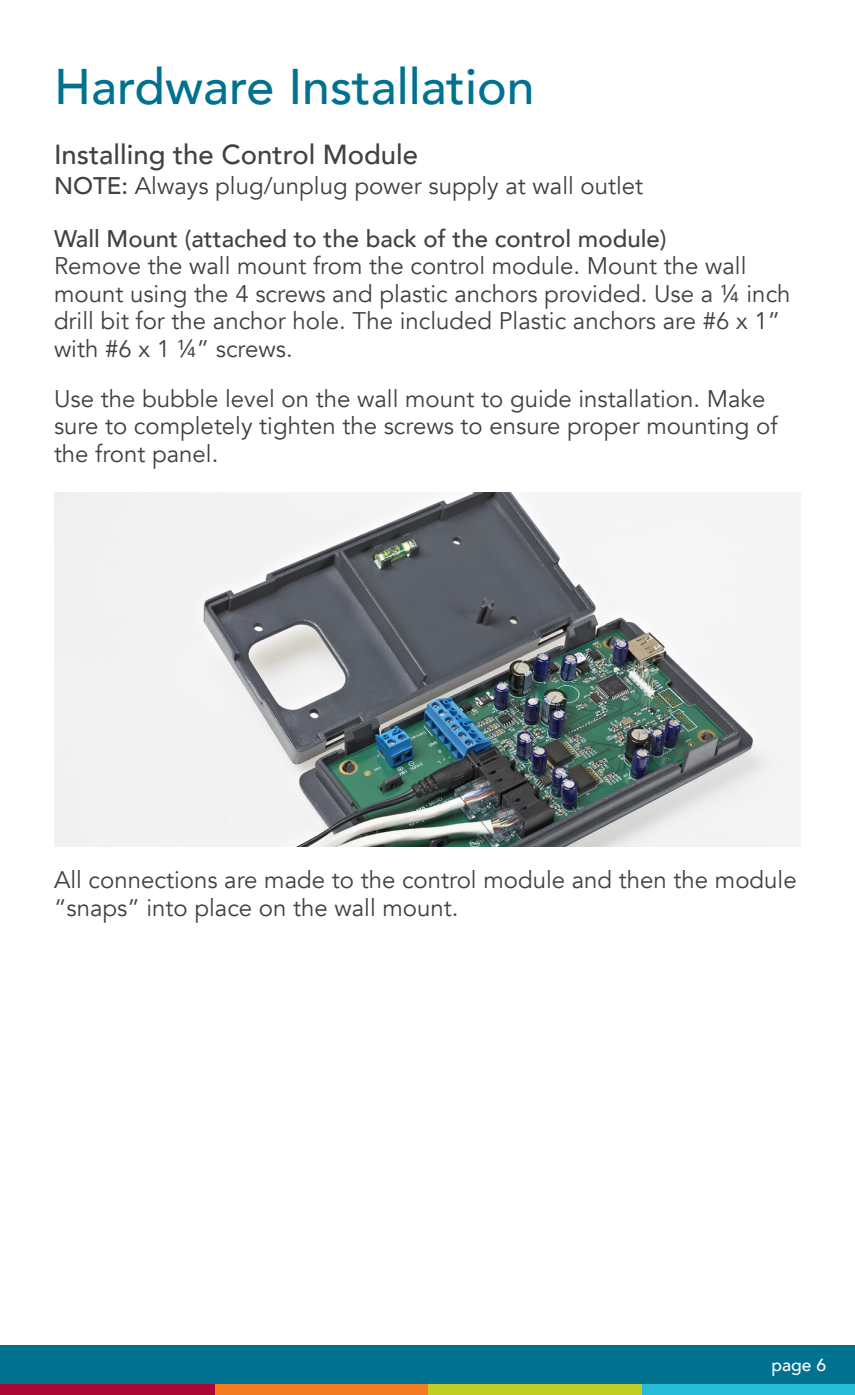
<style>
.page{position:relative;width:855px;height:1395px;background:#fff}
.page>*{position:absolute;margin:0;border:0;box-sizing:border-box;transform-origin:0 0}
.t1{font:500 50px "Avenir";color:#00728f}
.Avenir_basic_paragra{font:500 27.5px "Avenir";color:#414042}
.Avenir_basic_paragra-2{font:24px/27.5px "Avenir";color:#414042}
.t2{font:500 17.5px "Avenir";color:#fff}
.s1{font-weight:500}
</style>
<div class="page">
<div style="left:0;top:1346px;width:855px;height:38px;background:#00728f"></div>
<div style="left:640px;top:1384px;width:215px;height:11px;background:#26bcd7"></div>
<div style="left:428px;top:1384px;width:213px;height:11px;background:#c1cd23"></div>
<div style="left:215px;top:1384px;width:213px;height:11px;background:#f47b20"></div>
<div style="left:0;top:1384px;width:215px;height:11px;background:#ab0634"></div>
<img style="left:55px;top:492px;width:745px;height:354px">
<p class="t1" style="left:54px;top:43px;width:482px">Hardware Installation</p>
<p class="Avenir_basic_paragra" style="left:54px;top:131px;width:366px">Installing the Control Module</p>
<p class="Avenir_basic_paragra-2" style="left:54px;top:173px;width:591px"><span class="s1">NOTE:</span> Always plug/unplug power supply at wall outlet</p>
<p class="Avenir_basic_paragra-2" style="left:54px;top:225px;width:738px"><span class="s1">Wall Mount (attached to the back of the control module)<br></span>Remove the wall mount from the control module. Mount the wall mount using the 4 screws and plastic anchors provided. Use a ¼ inch drill bit for the anchor hole. The included Plastic anchors are #6 x 1” with #6 x 1 ¼” screws.</p>
<p class="Avenir_basic_paragra-2" style="left:54px;top:385px;width:725px">Use the bubble level on the wall mount to guide installation. Make sure to completely tighten the screws to ensure proper mounting of the front panel.</p>
<p class="Avenir_basic_paragra-2" style="left:54px;top:867px;width:744px">All connections are made to the control module and then the module “snaps” into place on the wall mount.</p>
<p class="t2" style="left:771px;top:1349px;width:56px">page 6</p>
</div>
